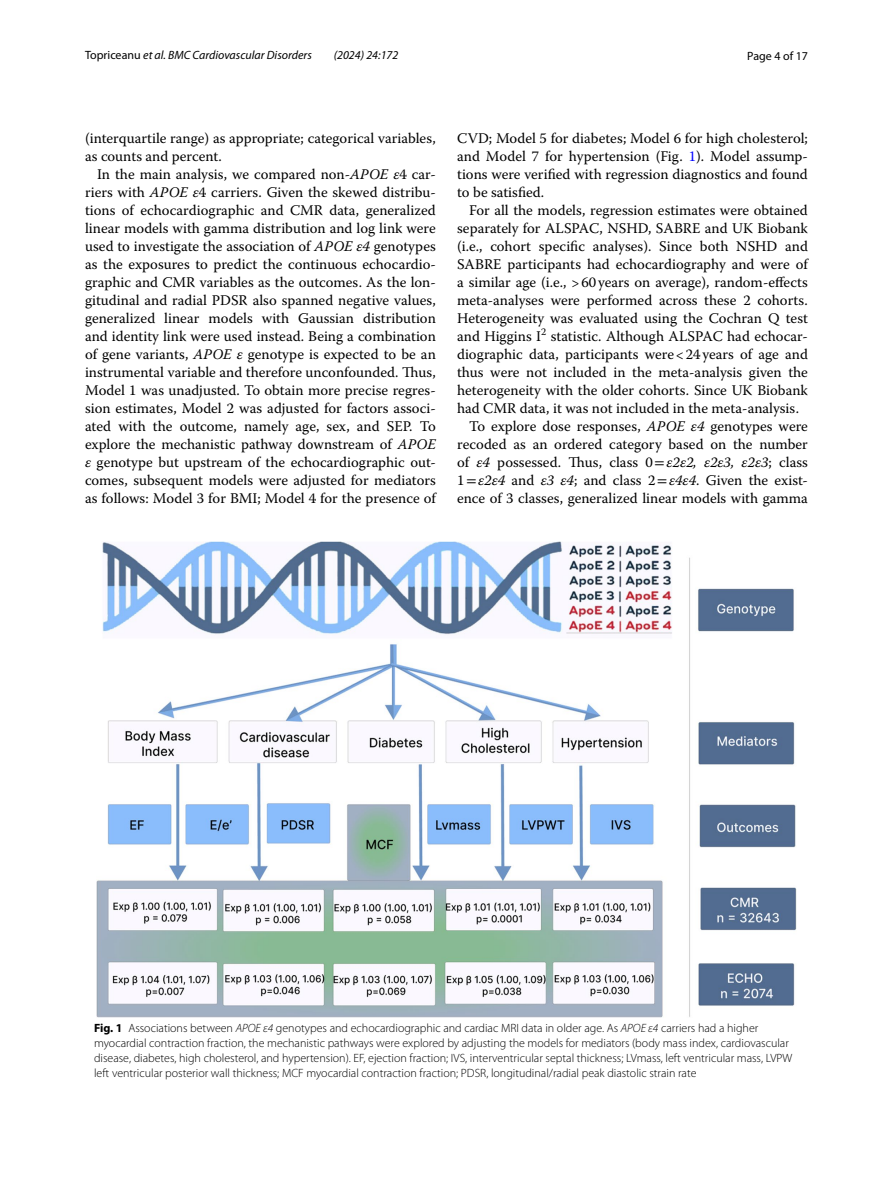
<style>
.page{position:relative;width:893px;height:1187px;background:#fff}
.page>*{position:absolute;margin:0;border:0;box-sizing:border-box;transform-origin:0 0}
.t1{font:14.7px/18px "Warnock Pro";color:#000;text-align:justify}
.t2{font:300 12px/15px "Myriad Pro";color:#000}
.t3{font:italic 12px "Myriad Pro";color:#000}
.t4{font:12px "Myriad Pro";color:#000}
.s1{font-style:normal}
.s2{font-style:italic}
.s3{color:#00f}
.s4{font-family:"STIX"}
.s5{font-weight:700}
</style>
<div class="page">
<img style="left:96px;top:541px;width:701px;height:475px">
<p class="t3" style="left:85px;top:48px;width:228px"><span class="s1">Topriceanu</span> et al. BMC Cardiovascular Disorders</p>
<p class="t3" style="left:334px;top:48px;width:66px">(2024) 24:172</p>
<p class="t4" style="left:747px;top:48px;width:62px">Page 4 of 17</p>
<p class="t1" style="left:85px;top:128px;width:352px">(interquartile range) as appropriate; categorical variables, as counts and percent.</p>
<p class="t1" style="left:85px;top:164px;width:352px;text-indent:12px">In the main analysis, we compared non-<span class="s2">APOE ε</span>4 car&shy;riers with <span class="s2">APOE ε</span>4 carriers. Given the skewed distribu&shy;tions of echocardiographic and CMR data, generalized linear models with gamma distribution and log link were used to investigate the association of <span class="s2">APOE ε4</span> genotypes as the exposures to predict the continuous echocardio&shy;graphic and CMR variables as the outcomes. As the lon&shy;gitudinal and radial PDSR also spanned negative values, generalized linear models with Gaussian distribution and identity link were used instead. Being a combination of gene variants, <span class="s2">APOE ε</span> genotype is expected to be an instrumental variable and therefore unconfounded. Thus, Model 1 was unadjusted. To obtain more precise regres&shy;sion estimates, Model 2 was adjusted for factors associ&shy;ated with the outcome, namely age, sex, and SEP. To explore the mechanistic pathway downstream of <span class="s2">APOE ε</span> genotype but upstream of the echocardiographic out&shy;comes, subsequent models were adjusted for mediators as follows: Model 3 for BMI; Model 4 for the presence of</p>
<p class="t1" style="left:457px;top:128px;width:352px">CVD; Model 5 for diabetes; Model 6 for high cholesterol; and Model 7 for hypertension (Fig. <span class="s3">1</span>). Model assump&shy;tions were verified with regression diagnostics and found to be satisfied.</p>
<p class="t1" style="left:469px;top:200px;width:340px">For all the models, regression estimates were obtained</p>
<p class="t1" style="left:457px;top:218px;width:352px">separately for ALSPAC, NSHD, SABRE and UK Biobank</p>
<p class="t1" style="left:457px;top:236px;width:352px">(i.e., cohort specific analyses). Since both NSHD and</p>
<p class="t1" style="left:457px;top:254px;width:352px">SABRE participants had echocardiography and were of</p>
<p class="t1" style="left:457px;top:272px;width:352px">a similar age (i.e., &gt;60years on average), random-effects</p>
<p class="t1" style="left:457px;top:290px;width:352px">meta-analyses were performed across these 2 cohorts.</p>
<p class="t1" style="left:457px;top:308px;width:352px">Heterogeneity was evaluated using the Cochran Q test</p>
<p class="t1" style="left:457px;top:326px;width:352px">and Higgins I<sup>2</sup> statistic. Although ALSPAC had echocar-</p>
<p class="t1" style="left:457px;top:344px;width:352px">diographic data, participants were&lt;24years of age and</p>
<p class="t1" style="left:457px;top:362px;width:352px">thus were not included in the meta-analysis given the</p>
<p class="t1" style="left:457px;top:380px;width:352px">heterogeneity with the older cohorts. Since UK Biobank</p>
<p class="t1" style="left:457px;top:398px;width:343px">had CMR data, it was not included in the meta-analysis.</p>
<p class="t1" style="left:469px;top:416px;width:340px">To explore dose responses, <span class="s2">APOE ε4</span> genotypes were</p>
<p class="t1" style="left:457px;top:434px;width:352px">recoded as an ordered category based on the number</p>
<p class="t1" style="left:457px;top:452px;width:352px">of <span class="s2">ε4</span> possessed. Thus, class 0<span class="s4">=</span><span class="s2">ε2ε2, ε2ε3, ε2ε3</span>; class</p>
<p class="t1" style="left:457px;top:470px;width:352px">1<span class="s4">=</span><span class="s2">ε2ε4</span> and <span class="s2">ε3 ε4</span>; and class 2<span class="s4">=</span><span class="s2">ε4ε4</span>. Given the exist-</p>
<p class="t1" style="left:457px;top:488px;width:352px">ence of 3 classes, generalized linear models with gamma</p>
<p class="t2" style="left:94px;top:1020px;width:700px"><span class="s5">Fig. 1</span> Associations between <span class="s2">APOE ε4</span> genotypes and echocardiographic and cardiac MRI data in older age. As <span class="s2">APOE ε4</span> carriers had a higher myocardial contraction fraction, the mechanistic pathways were explored by adjusting the models for mediators (body mass index, cardiovascular disease, diabetes, high cholesterol, and hypertension). EF, ejection fraction; IVS, interventricular septal thickness; LVmass, left ventricular mass, LVPW left ventricular posterior wall thickness; MCF myocardial contraction fraction; PDSR, longitudinal/radial peak diastolic strain rate</p>
</div>
